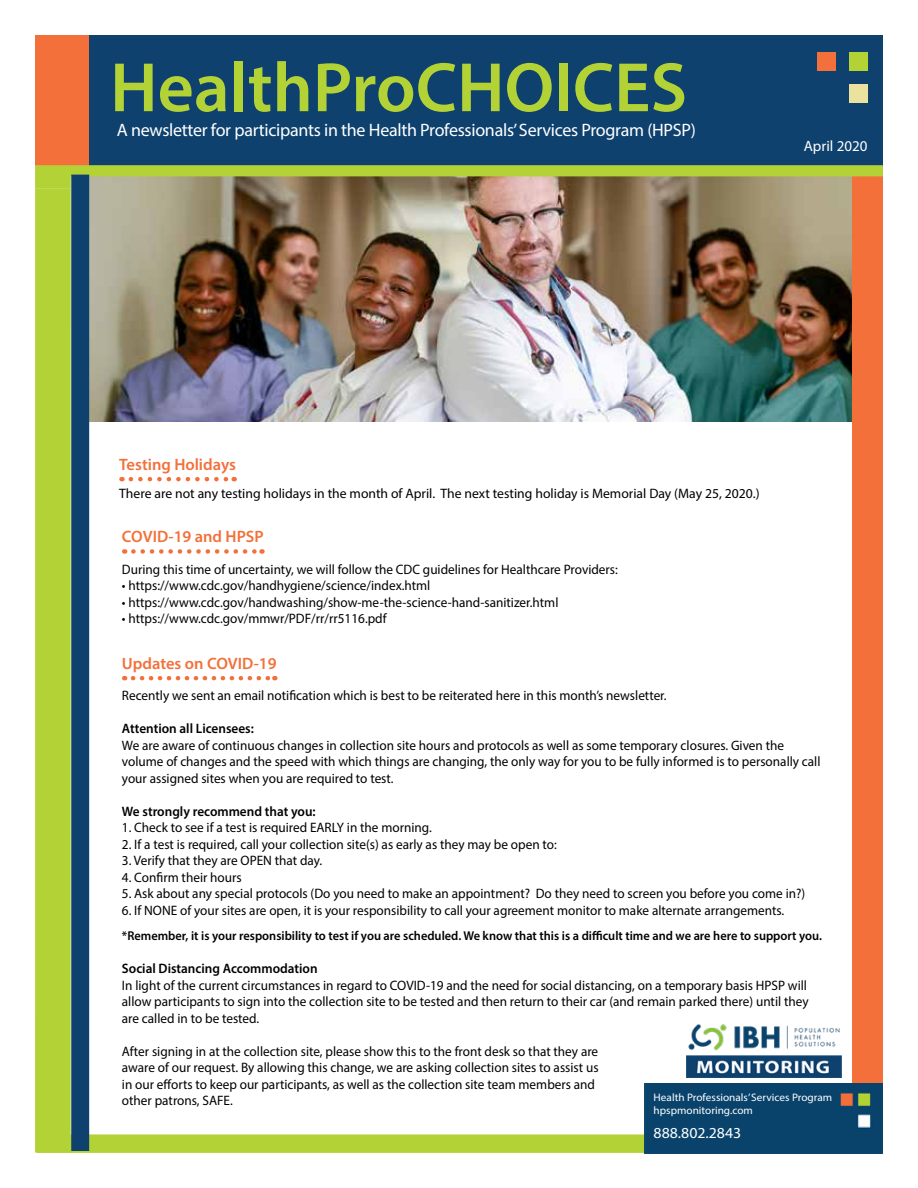
<style>
.page{position:relative;width:918px;height:1188px;background:#fff}
.page>*{position:absolute;margin:0;border:0;box-sizing:border-box;transform-origin:0 0}
.t1{font:600 70.5px "Myriad Pro";color:#b3d236}
.t2{font:18px "Myriad Pro";letter-spacing:-.015em;color:#fff}
.t3{font:600 16.5px "Myriad Pro";color:#f3703a}
.t4{font:15.3px "Myriad Pro";color:#fff;scale:1.04 1}
.t5{font:15px "Myriad Pro";color:#fff}
.t6{font:13.65px/16.5px "Myriad Pro";color:#000}
.t7{font:600 13.65px "Myriad Pro";color:#000}
.t8{font:600 12.9px "Myriad Pro";color:#000}
.t9{font:10.8px/13px "Myriad Pro";color:#fff;scale:1.04 1}
</style>
<div class="page">
<svg style="left:71px;top:1114px;width:574px;height:39px"></svg>
<img style="left:89px;top:189px;width:763px;height:232px">
<div style="left:852px;top:125px;width:31px;height:1028px;background:#f3703a"></div>
<div style="left:88px;top:35px;width:795px;height:130px;background:#0e416e"></div>
<div style="left:35px;top:35px;width:53px;height:130px;background:#f3703a"></div>
<svg style="left:35px;top:165px;width:848px;height:24px"></svg>
<div style="left:849px;top:52px;width:18px;height:19px;background:#b3d236"></div>
<div style="left:849px;top:84px;width:18px;height:19px;background:#ebe29f"></div>
<div style="left:817px;top:52px;width:19px;height:19px;background:#f3703a"></div>
<div style="left:71px;top:175px;width:18px;height:976px;background:#0e416e"></div>
<div style="left:35px;top:188px;width:36px;height:965px;background:#b3d236"></div>
<svg style="left:131px;top:477px;width:104px;height:4px"></svg>
<svg style="left:133px;top:549px;width:130px;height:5px"></svg>
<div style="left:645px;top:1083px;width:238px;height:70px;background:#09436c"></div>
<img style="left:686px;top:1024px;width:155px;height:54px">
<svg style="left:133px;top:676px;width:142px;height:4px"></svg>
<h1 class="t1" style="left:110px;top:43px;width:578px">HealthProCHOICES</h1>
<h2 class="t2" style="left:117px;top:119px;width:581px">A newsletter for participants in the Health Professionals’ Services Program (HPSP)</h2>
<p class="t5" style="left:804px;top:136px;width:65px">April 2020</p>
<p class="t3" style="left:119px;top:454px;width:118px">Testing Holidays</p>
<p class="t6" style="left:119px;top:485px;width:642px">There are not any testing holidays in the month of April. The next testing holiday is Memorial Day (May 25, 2020.)</p>
<p class="t3" style="left:122px;top:526px;width:143px">COVID-19 and HPSP</p>
<p class="t6" style="left:122px;top:561px;width:497px">During this time of uncertainty, we will follow the CDC guidelines for Healthcare Providers:</p>
<p class="t6" style="left:122px;top:577px;width:310px">• https://www.cdc.gov/handhygiene/science/index.html</p>
<p class="t6" style="left:122px;top:594px;width:438px">• https://www.cdc.gov/handwashing/show-me-the-science-hand-sanitizer.html</p>
<p class="t6" style="left:122px;top:610px;width:266px">• https://www.cdc.gov/mmwr/PDF/rr/rr5116.pdf</p>
<p class="t3" style="left:122px;top:653px;width:156px">Updates on COVID-19</p>
<p class="t6" style="left:122px;top:687px;width:546px">Recently we sent an email notification which is best to be reiterated here in this month’s newsletter.</p>
<p class="t7" style="left:122px;top:720px;width:133px">Attention all Licensees:</p>
<p class="t6" style="left:122px;top:737px;width:700px">We are aware of continuous changes in collection site hours and protocols as well as some temporary closures. Given the volume of changes and the speed with which things are changing, the only way for you to be fully informed is to personally call your assigned sites when you are required to test.</p>
<p class="t7" style="left:122px;top:803px;width:195px">We strongly recommend that you:</p>
<p class="t6" style="left:122px;top:819px;width:311px">1. Check to see if a test is required EARLY in the morning.</p>
<p class="t6" style="left:122px;top:836px;width:436px">2. If a test is required, call your collection site(s) as early as they may be open to:</p>
<p class="t6" style="left:122px;top:852px;width:202px">3. Verify that they are OPEN that day.</p>
<p class="t6" style="left:122px;top:869px;width:121px">4. Confirm their hours</p>
<p class="t6" style="left:122px;top:885px;width:685px">5. Ask about any special protocols (Do you need to make an appointment? Do they need to screen you before you come in?)</p>
<p class="t6" style="left:122px;top:902px;width:664px">6. If NONE of your sites are open, it is your responsibility to call your agreement monitor to make alternate arrangements.</p>
<p class="t8" style="left:122px;top:928px;width:702px">*Remember, it is your responsibility to test if you are scheduled. We know that this is a difficult time and we are here to support you.</p>
<p class="t7" style="left:122px;top:960px;width:197px">Social Distancing Accommodation</p>
<p class="t6" style="left:122px;top:977px;width:688px;text-align:justify">In light of the current circumstances in regard to COVID-19 and the need for social distancing, on a temporary basis HPSP will allow participants to sign into the collection site to be tested and then return to their car (and remain parked there) until they are called in to be tested.</p>
<p class="t6" style="left:122px;top:1043px;width:478px">After signing in at the collection site, please show this to the front desk so that they are aware of our request. By allowing this change, we are asking collection sites to assist us in our efforts to keep our participants, as well as the collection site team members and other patrons, SAFE.</p>
<p class="t9" style="left:654px;top:1091px;width:173px">Health Professionals’ Services Program hpspmonitoring.com</p>
<p class="t4" style="left:654px;top:1124px;width:86px">888.802.2843</p>
</div>
